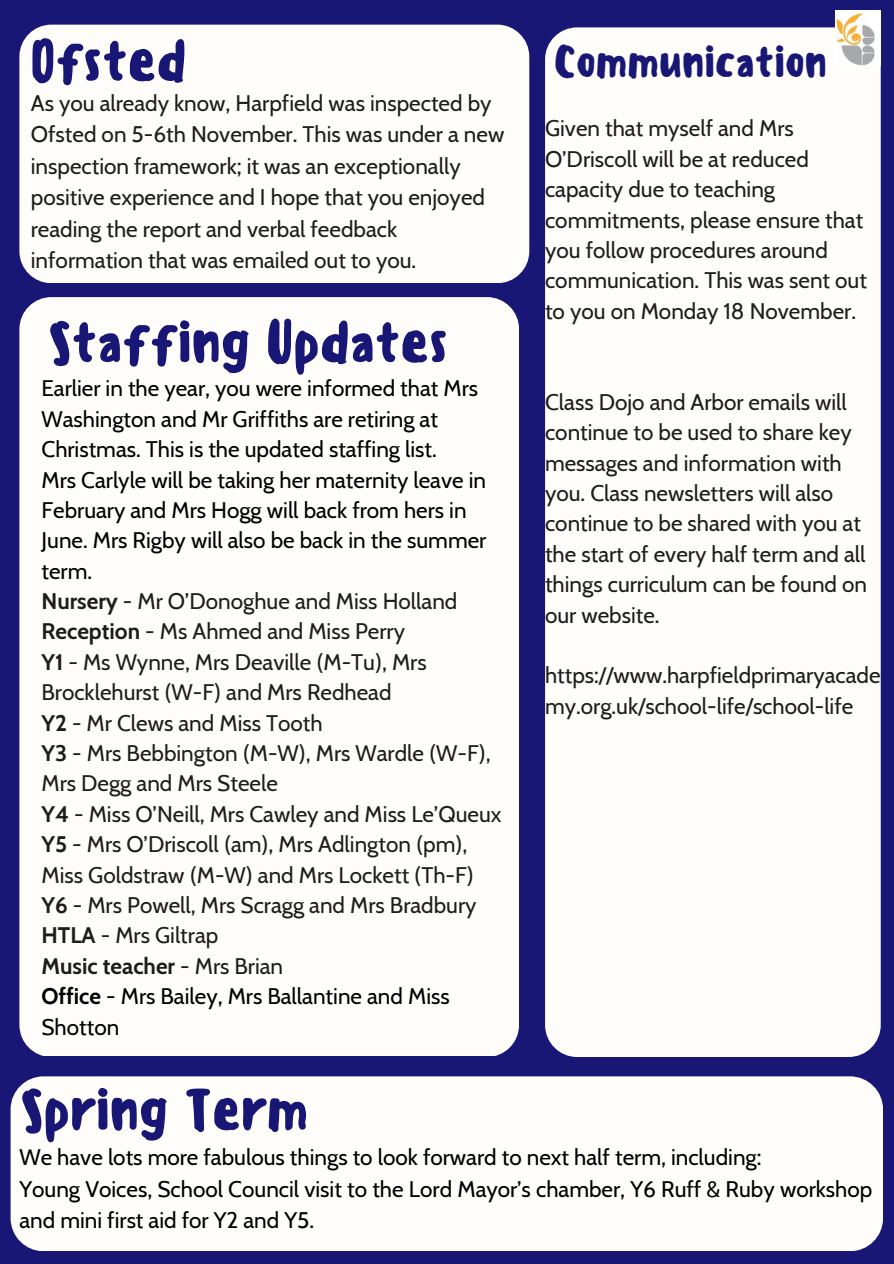
<style>
.page{position:relative;width:894px;height:1264px;background:#fff}
.page>*{position:absolute;margin:0;border:0;box-sizing:border-box;transform-origin:0 0}
.t1{font:500 56.25px "Sensei";letter-spacing:-.025em;color:#181775}
.t2{font:500 42.75px "Sensei";letter-spacing:-.025em;color:#181775}
.t3{font:22.5px/30.3px "Cabin";color:#1d1d1b}
.t4{font:22.5px/30.3px "Cabin";color:#000}
.t5{font:700 22.5px "Cabin";color:#1d1d1b}
.s1{font-weight:700}
.s2{font-weight:400}
</style>
<div class="page">
<div style="left:0;top:0;width:893px;height:1263px;background:#181775"></div>
<div style="left:19px;top:25px;width:510px;height:258px;background:#fffdfa;border-radius:32px"></div>
<div style="left:545px;top:27px;width:335px;height:1029px;background:#fffdfa;border-radius:32px"></div>
<div style="left:19px;top:297px;width:500px;height:759px;background:#fffdfa;border-radius:32px"></div>
<div style="left:11px;top:1076px;width:871px;height:175px;background:#fffdfa;border-radius:33px"></div>
<img style="left:835px;top:10px;width:45px;height:56px">
<p class="t1" style="left:30px;top:27px;width:159px">Ofsted</p>
<p class="t3" style="left:31px;top:87px;width:475px;line-height:31.5px">As you already know, Harpfield was inspected by Ofsted on 5-6th November. This was under a new inspection framework; it was an exceptionally positive experience and I hope that you enjoyed reading the report and verbal feedback information that was emailed out to you.</p>
<p class="t1" style="left:47px;top:308px;width:402px">Staffing Updates</p>
<p class="t4" style="left:41px;top:373px;width:438px">Earlier in the year, you were informed that Mrs<br>Washington and Mr Griffiths are retiring at<br>Christmas. This is the updated staffing list.</p>
<p class="t4" style="left:41px;top:464px;width:446px">Mrs Carlyle will be taking her maternity leave in February and Mrs Hogg will back from hers in June. Mrs Rigby will also be back in the summer term.</p>
<p class="t3" style="left:41px;top:586px;width:417px"><span class="s1">Nursery</span> - Mr O’Donoghue and Miss Holland</p>
<p class="t3" style="left:41px;top:616px;width:365px"><span class="s1">Reception</span> - Ms Ahmed and Miss Perry</p>
<p class="t3" style="left:41px;top:646px;width:386px"><span class="s1">Y1</span> - Ms Wynne, Mrs Deaville (M-Tu), Mrs<br>Brocklehurst (W-F) and Mrs Redhead</p>
<p class="t3" style="left:41px;top:707px;width:282px"><span class="s1">Y2</span> - Mr Clews and Miss Tooth</p>
<p class="t3" style="left:41px;top:737px;width:450px"><span class="s1">Y3</span> - Mrs Bebbington (M-W), Mrs Wardle (W-F),<br>Mrs Degg and Mrs Steele</p>
<p class="t3" style="left:41px;top:798px;width:461px"><span class="s1">Y4</span> - Miss O’Neill, Mrs Cawley and Miss Le’Queux</p>
<p class="t3" style="left:41px;top:829px;width:434px"><span class="s1">Y5</span> - Mrs O’Driscoll (am), Mrs Adlington (pm),<br>Miss Goldstraw (M-W) and Mrs Lockett (Th-F)</p>
<p class="t3" style="left:41px;top:889px;width:436px"><span class="s1">Y6</span> - Mrs Powell, Mrs Scragg and Mrs Bradbury</p>
<p class="t3" style="left:41px;top:920px;width:178px"><span class="s1">HTLA</span> - Mrs Giltrap</p>
<p class="t5" style="left:41px;top:952px;width:243px">Music teacher <span class="s2">- Mrs Brian</span></p>
<p class="t4" style="left:41px;top:980px;width:409px"><span class="s1">Office</span> - Mrs Bailey, Mrs Ballantine and Miss<br>Shotton</p>
<h1 class="t2" style="left:553px;top:37px;width:276px">Communication</h1>
<p class="t3" style="left:545px;top:113px;width:323px">Given that myself and Mrs<br>O’Driscoll will be at reduced capacity due to teaching commitments, please ensure that you follow procedures around communication. This was sent out to you on Monday 18 November.</p>
<h1 class="t3" style="left:545px;top:386px;width:323px">Class Dojo and Arbor emails will continue to be used to share key messages and information with you. Class newsletters will also continue to be shared with you at the start of every half term and all things curriculum can be found on our website.</h1>
<p class="t3" style="left:545px;top:660px;width:337px">https://www.harpfieldprimaryacade my.org.uk/school-life/school-life</p>
<h2 class="t1" style="left:19px;top:1076px;width:291px">Spring Term</h2>
<h1 class="t4" style="left:19px;top:1141px;width:743px">We have lots more fabulous things to look forward to next half term, including:</h1>
<p class="t4" style="left:19px;top:1172px;width:854px;line-height:31.5px">Young Voices, School Council visit to the Lord Mayor’s chamber, Y6 Ruff &amp; Ruby workshop and mini first aid for Y2 and Y5.</p>
</div>
